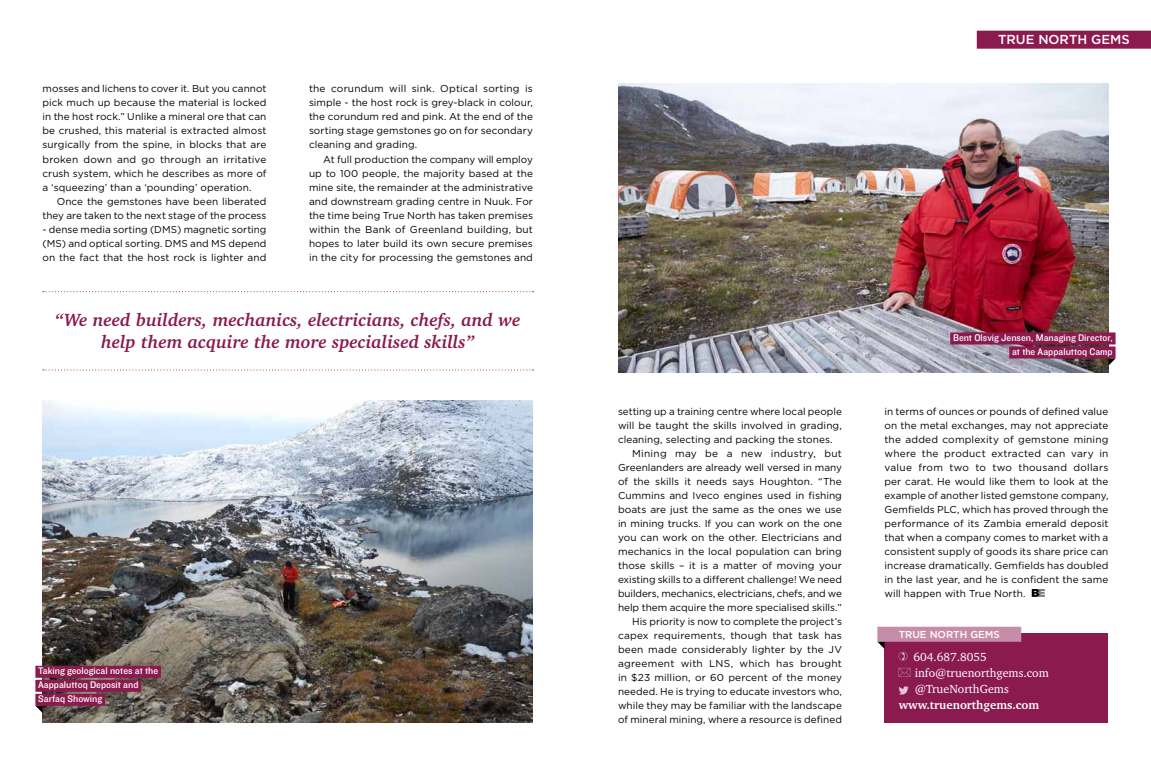
<style>
.page{position:relative;width:1151px;height:783px;background:#fff}
.page>*{position:absolute;margin:0;border:0;box-sizing:border-box;transform-origin:0 0}
.t1{font:italic 700 18px/22px "Charter IT Cby BT";color:#8b1a4f;text-align:center}
.t2{font:500 13px "Gotham";color:#fff}
.t3{font:12px/16px "Charter IT Cby BT";color:#fff}
.t4{font:700 12px "Charter IT Cby BT";color:#fff}
.t5{font:10px/14px "Gotham";letter-spacing:.005em;color:#000;text-align:justify}
.t6{font:10px/14px "Knockout HTF31 Junior Middlewt";color:#fff}
.t7{font:500 10px "Gotham";color:#fff}
</style>
<div class="page">
<img style="left:43px;top:400px;width:490px;height:322px">
<svg style="left:43px;top:291px;width:490px;height:1px"></svg>
<svg style="left:43px;top:369px;width:490px;height:1px"></svg>
<div style="left:35px;top:665px;width:126px;height:12px;background:#8b1a4f"></div>
<div style="left:35px;top:679px;width:106px;height:12px;background:#8b1a4f"></div>
<div style="left:35px;top:693px;width:70px;height:12px;background:#8b1a4f"></div>
<svg style="left:35px;top:705px;width:8px;height:7px"></svg>
<img style="left:618px;top:84px;width:490px;height:288px">
<div style="left:950px;top:332px;width:165px;height:12px;background:#8b1a4f"></div>
<div style="left:1009px;top:346px;width:106px;height:12px;background:#8b1a4f"></div>
<svg style="left:1108px;top:358px;width:7px;height:7px"></svg>
<div style="left:977px;top:31px;width:174px;height:18px;background:#8b1a4f"></div>
<svg style="left:1032px;top:589px;width:13px;height:7px"></svg>
<div style="left:884px;top:633px;width:224px;height:89px;background:#8b1a4f"></div>
<svg style="left:899px;top:652px;width:8px;height:8px"></svg>
<svg style="left:899px;top:667px;width:11px;height:9px"></svg>
<svg style="left:899px;top:686px;width:10px;height:8px"></svg>
<div style="left:877px;top:626px;width:144px;height:15px;background:#c58da7"></div>
<svg style="left:877px;top:641px;width:7px;height:7px"></svg>
<p class="t5" style="left:43px;top:82px;width:225px">mosses and lichens to cover it. But you cannot pick much up because the material is locked in the host rock.” U nlike a mineral ore that can be crushed, this material is extracted almost surgically from the spine, in blocks that are broken down and go through an irritative crush system, which he describes as more of a ‘squeezing’ than a ‘pounding’ operation.</p>
<p class="t5" style="left:43px;top:194px;width:225px;text-align:right">Once the gemstones have been liberated they are taken to the next stage of the process</p>
<p class="t5" style="left:43px;top:222px;width:225px">- dense media sorting (D MS) magnetic sorting (MS) and optical sorting. D MS and MS depend on the fact that the host rock is lighter and</p>
<p class="t5" style="left:309px;top:82px;width:225px">the corundum will sink. Optical sorting is simple - the host rock is grey-black in colour, the corundum red and pink. At the end of the sorting stage gemstones go on for secondary cleaning and grading.</p>
<p class="t5" style="left:309px;top:152px;width:225px;text-indent:14px">At full production the company will employ up to 100 people, the majority based at the mine site, the remainder at the administrative and downstream grading centre in N uuk. For the time being True N orth has taken premises within the Bank of Greenland building, but hopes to later build its own secure premises in the city for processing the gemstones and</p>
<h1 class="t1" style="left:55px;top:308px;width:467px">“We need builders, mechanics, electricians, chefs, and we help them acquire the more specialised skills”</h1>
<p class="t6" style="left:38px;top:664px;width:121px">Taking geological notes at the<br>Aappaluttoq Deposit and<br>Sarfaq Showing</p>
<h2 class="t2" style="left:998px;top:31px;width:133px">TRUE NORTH GEMS</h2>
<p class="t5" style="left:618px;top:404px;width:225px">setting up a training centre where local people</p>
<p class="t5" style="left:618px;top:418px;width:225px">will be taught the skills involved in grading,</p>
<p class="t5" style="left:618px;top:432px;width:216px">cleaning, selecting and packing the stones.</p>
<p class="t5" style="left:632px;top:446px;width:211px">Mining may be a new industry, but</p>
<p class="t5" style="left:618px;top:460px;width:225px">Greenlanders are already well versed in many</p>
<p class="t5" style="left:618px;top:474px;width:225px">of the skills it needs says H oughton. “The</p>
<p class="t5" style="left:618px;top:488px;width:225px">Cummins and Iveco engines used in fishing</p>
<p class="t5" style="left:618px;top:502px;width:225px">boats are just the same as the ones we use</p>
<p class="t5" style="left:618px;top:516px;width:225px">in mining trucks. If you can work on the one</p>
<p class="t5" style="left:618px;top:530px;width:225px">you can work on the other. Electricians and</p>
<p class="t5" style="left:618px;top:544px;width:225px">mechanics in the local population can bring</p>
<p class="t5" style="left:618px;top:558px;width:225px">those skills – it is a matter of moving your</p>
<p class="t5" style="left:618px;top:572px;width:225px">existing skills to a different challenge! We need</p>
<p class="t5" style="left:618px;top:586px;width:225px">builders, mechanics, electricians, chefs, and we</p>
<p class="t5" style="left:618px;top:600px;width:225px">help them acquire the more specialised skills.”</p>
<p class="t5" style="left:632px;top:614px;width:211px">H is priority is now to complete the project’s</p>
<p class="t5" style="left:618px;top:628px;width:225px">capex requirements, though that task has</p>
<p class="t5" style="left:618px;top:642px;width:225px">been made considerably lighter by the JV</p>
<p class="t5" style="left:618px;top:656px;width:99px">agreement with LNS</p>
<p class="t5" style="left:618px;top:656px;width:225px;text-indent:113px">, which has brought in $23 million, or 60 percent of the money needed. H e is trying to educate investors who, while they may be familiar with the landscape of mineral mining, where a resource is defined</p>
<p class="t6" style="left:953px;top:331px;width:161px;text-align:right">Bent Olsvig Jensen, Managing Director, at the Aappaluttoq Camp</p>
<p class="t5" style="left:884px;top:404px;width:225px">in terms of ounces or pounds of defined value on the metal exchanges, may not appreciate the added complexity of gemstone mining where the product extracted can vary in value from two to two thousand dollars per carat. He would like them to look at the example of another listed gemstone company, Gemfields PLC</p>
<p class="t5" style="left:884px;top:502px;width:225px;text-indent:73px">, which has proved through the performance of its Zambia emerald deposit that when a company comes to market with a consistent supply of goods its share price can increase dramatically. Gemfields has doubled in the last year, and he is confident the same will happen with True N orth.</p>
<p class="t7" style="left:899px;top:627px;width:103px">TRUE NORTH GEMS</p>
<p class="t3" style="left:913px;top:648px;width:137px">604.687.8055 info@truenorthgems.com @TrueNorthGems</p>
<p class="t4" style="left:899px;top:696px;width:142px">www.truenorthgems.com</p>
</div>
